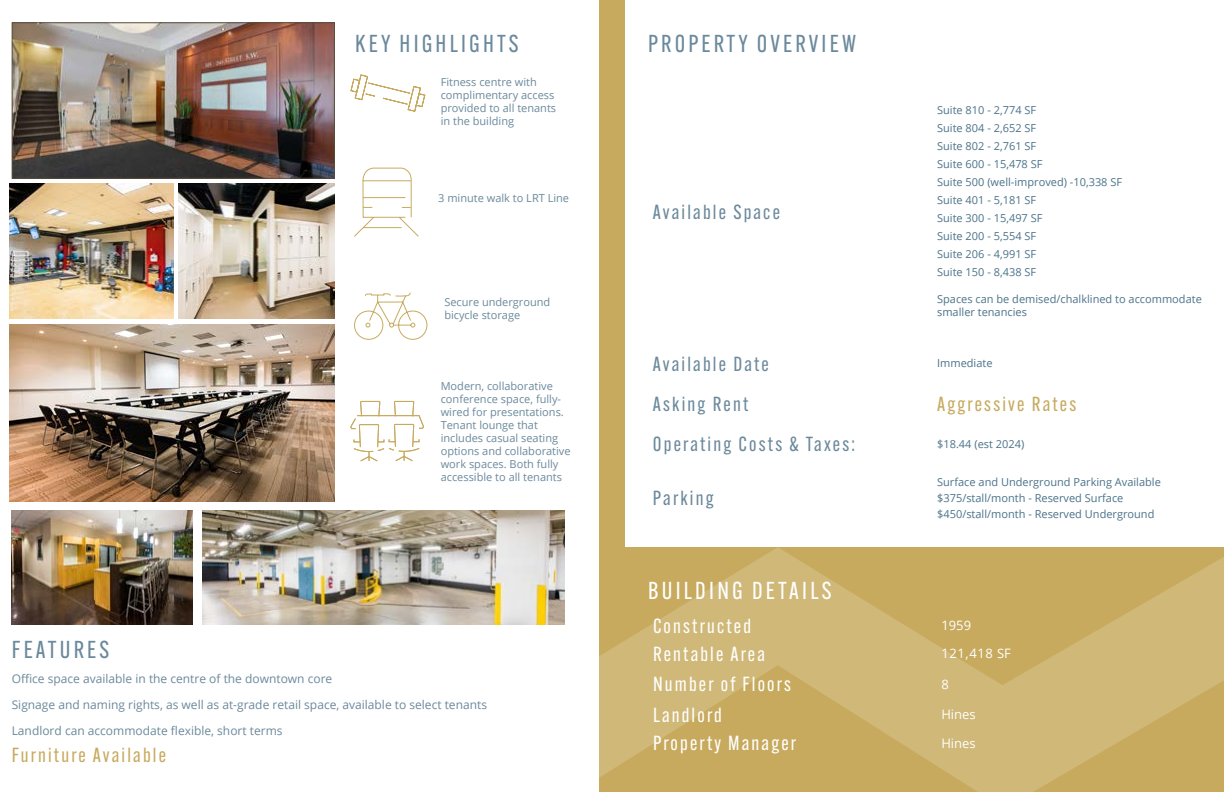
<style>
.page{position:relative;width:1224px;height:792px;background:#fff}
.page>*{position:absolute;margin:0;border:0;box-sizing:border-box;transform-origin:0 0}
.t1{font:24px "Alternate Gothic ATF";letter-spacing:.13em;color:#6b899c}
.t2{font:24px "Alternate Gothic ATF";letter-spacing:.13em;color:#fff}
.t3{font:20px "Alternate Gothic ATF";letter-spacing:.11em;color:#6b899c}
.t4{font:20px "Alternate Gothic ATF";letter-spacing:.11em;color:#fff}
.t5{font:20px "Alternate Gothic ATF";letter-spacing:.11em;color:#c7aa5e}
.t6{font:13px "Open Sans";color:#fff}
.t7{font:12px/26px "Open Sans";color:#6b899c}
.t8{font:11px/18px "Open Sans";color:#4b738a}
.t9{font:11px/13px "Open Sans";color:#6b899c}
</style>
<div class="page">
<img style="left:14px;top:24px;width:319px;height:153px">
<div style="left:12px;top:22px;width:323px;height:157px;border:1px solid #594c3b"></div>
<img style="left:9px;top:324px;width:326px;height:178px">
<img style="left:9px;top:184px;width:165px;height:134px">
<img style="left:179px;top:184px;width:156px;height:134px">
<img style="left:12px;top:510px;width:181px;height:114px">
<img style="left:203px;top:510px;width:361px;height:114px">
<svg style="left:350px;top:74px;width:76px;height:163px"></svg>
<svg style="left:354px;top:292px;width:74px;height:48px"></svg>
<svg style="left:350px;top:400px;width:74px;height:62px"></svg>
<div style="left:599px;top:0;width:26px;height:792px;background:#c7aa5e"></div>
<svg style="left:599px;top:547px;width:625px;height:245px;background:#cbb06b"></svg>
<h1 class="t1" style="left:355px;top:29px;width:165px">KEY HIGHLIGHTS</h1>
<p class="t9" style="left:441px;top:75px;width:117px">Fitness centre with complimentary access provided to all tenants in the building</p>
<p class="t9" style="left:438px;top:191px;width:132px">3 minute walk to LRT Line</p>
<p class="t9" style="left:444px;top:295px;width:108px">Secure underground bicycle storage</p>
<p class="t9" style="left:441px;top:380px;width:131px">Modern, collaborative conference space, fully&shy;wired for presentations.<br>Tenant lounge that includes casual seating options and collaborative work spaces. Both fully accessible to all tenants</p>
<h1 class="t1" style="left:12px;top:635px;width:99px">FEATURES</h1>
<p class="t7" style="left:12px;top:666px;width:477px">Office space available in the centre of the downtown core<br>Signage and naming rights, as well as at-grade retail space, available to select tenants<br>Landlord can accommodate flexible, short terms</p>
<h2 class="t5" style="left:12px;top:743px;width:156px">Furniture Available</h2>
<h1 class="t1" style="left:648px;top:29px;width:209px">PROPERTY OVERVIEW</h1>
<h2 class="t3" style="left:653px;top:199px;width:129px">Available Space</h2>
<p class="t8" style="left:937px;top:101px;width:187px">Suite 810 - 2,774 SF<br>Suite 804 - 2,652 SF<br>Suite 802 - 2,761 SF<br>Suite 600 - 15,478 SF<br>Suite 500 (well-improved) -10,338 SF<br>Suite 401 - 5,181 SF<br>Suite 300 - 15,497 SF<br>Suite 200 - 5,554 SF<br>Suite 206 - 4,991 SF<br>Suite 150 - 8,438 SF</p>
<p class="t8" style="left:937px;top:292px;width:266px;line-height:13.2px">Spaces can be demised/chalklined to accommodate smaller tenancies</p>
<h2 class="t3" style="left:653px;top:351px;width:117px">Available Date</h2>
<p class="t8" style="left:937px;top:354px;width:57px">Immediate</p>
<h2 class="t3" style="left:653px;top:392px;width:97px">Asking Rent</h2>
<h2 class="t5" style="left:937px;top:392px;width:141px">Aggressive Rates</h2>
<h2 class="t3" style="left:653px;top:432px;width:204px">Operating Costs &amp; Taxes:</h2>
<p class="t8" style="left:937px;top:435px;width:89px">$18.44 (est 2024)</p>
<h2 class="t3" style="left:653px;top:486px;width:62px">Parking</h2>
<p class="t8" style="left:937px;top:474px;width:225px;line-height:16px">Surface and Underground Parking Available $375/stall/month - Reserved Surface $450/stall/month - Reserved Underground</p>
<h1 class="t2" style="left:648px;top:575px;width:185px">BUILDING DETAILS</h1>
<h2 class="t4" style="left:653px;top:613px;width:100px">Constructed</h2>
<p class="t6" style="left:941px;top:616px;width:31px">1959</p>
<h2 class="t4" style="left:653px;top:641px;width:113px">Rentable Area</h2>
<p class="t6" style="left:941px;top:645px;width:71px">121,418 SF</p>
<h2 class="t4" style="left:653px;top:672px;width:140px">Number of Floors</h2>
<p class="t6" style="left:941px;top:675px;width:9px">8</p>
<h2 class="t4" style="left:653px;top:703px;width:70px">Landlord</h2>
<p class="t6" style="left:941px;top:706px;width:36px">Hines</p>
<h2 class="t4" style="left:653px;top:731px;width:145px">Property Manager</h2>
<p class="t6" style="left:941px;top:734px;width:36px">Hines</p>
</div>
